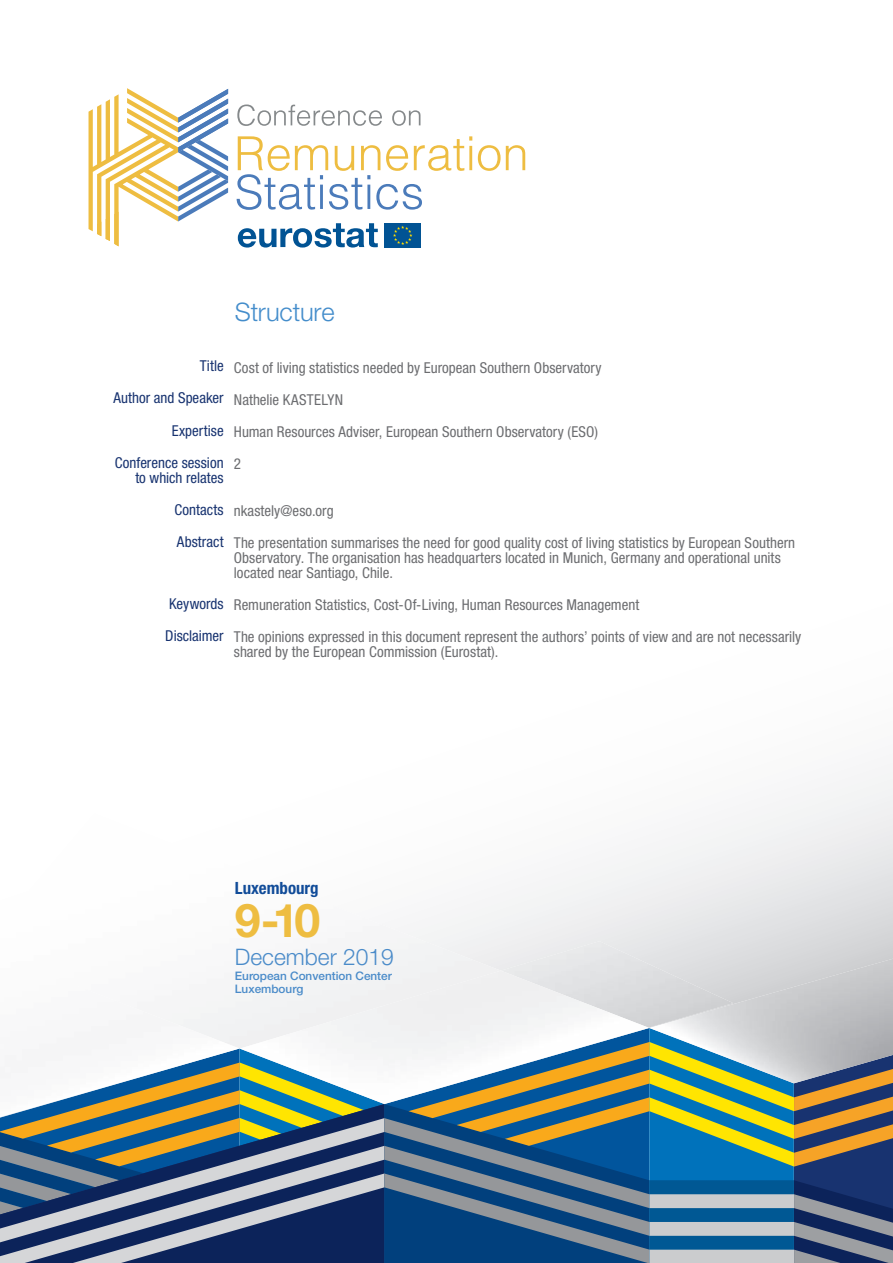
<style>
.page{position:relative;width:893px;height:1263px;background:#fff}
.page>*{position:absolute;margin:0;border:0;box-sizing:border-box;transform-origin:0 0}
.t1{font:700 46.5px "Helvetica Neue LT Std";color:#eebd41}
.t2{font:300 25.5px "Helvetica Neue LT Std";letter-spacing:-.005em;color:#448dcb}
.t3{font:300 22.8px "Helvetica Neue LT Std";color:#4a8bc9}
.t4{font:700 condensed 16.95px "Helvetica Neue LT Std";color:#114c99}
.t5{font:condensed 15px/32px "Helvetica Neue LT Std";color:#6c6d70}
.t6{font:condensed 15px/32px "Helvetica Neue LT Std";letter-spacing:.005em;color:#183370;text-align:right}
.t7{font:500 11.7px/12.5px "Helvetica Neue LT Std";color:#4a8bc9}
</style>
<div class="page">
<svg style="left:649px;top:772px;width:244px;height:187px"></svg>
<svg style="left:0;top:1083px;width:893px;height:180px;background:#506d81"></svg>
<img style="left:0;top:1048px;width:240px;height:70px">
<img style="left:733px;top:959px;width:160px;height:124px">
<img style="left:794px;top:1055px;width:99px;height:28px">
<img style="left:240px;top:941px;width:493px;height:150px">
<img style="left:240px;top:971px;width:408px;height:133px">
<img style="left:352px;top:1091px;width:32px;height:13px">
<svg style="left:238px;top:223px;width:140px;height:25px"></svg>
<div style="left:384px;top:223px;width:37px;height:25px;background:#015394"></div>
<svg style="left:393px;top:226px;width:19px;height:19px"></svg>
<svg style="left:478px;top:145px;width:47px;height:26px"></svg>
<svg style="left:237px;top:136px;width:235px;height:74px"></svg>
<svg style="left:237px;top:104px;width:145px;height:22px"></svg>
<svg style="left:392px;top:110px;width:28px;height:16px"></svg>
<svg style="left:89px;top:88px;width:139px;height:158px"></svg>
<h2 class="t2" style="left:235px;top:296px;width:101px">Structure</h2>
<p class="t6" style="left:113px;top:350px;width:112px">Title<br>Author and Speaker<br>Expertise<br>Conference session</p>
<p class="t6" style="left:174px;top:461px;width:51px;text-align:justify;text-indent:-39px">to which relates Contacts Abstract</p>
<p class="t6" style="left:165px;top:587px;width:60px;text-align:left">Keywords<br>Disclaimer</p>
<p class="t5" style="left:234px;top:352px;width:369px">Cost of living statistics needed by European Southern Observatory Nathelie KASTELYN<br>Human Resources Adviser, European Southern Observatory (ESO)<br>2</p>
<p class="t5" style="left:234px;top:495px;width:563px">nkastely@eso.org<br>The presentation summarises the need for good quality cost of living statistics by European Southern</p>
<p class="t5" style="left:234px;top:550px;width:548px;line-height:15px">Observatory. The organisation has headquarters located in Munich, Germany and operational units located near Santiago, Chile.</p>
<p class="t5" style="left:234px;top:589px;width:569px">Remuneration Statistics, Cost-Of-Living, Human Resources Management<br>The opinions expressed in this document represent the authors’ points of view and are not necessarily</p>
<p class="t5" style="left:234px;top:636px;width:266px">shared by the European Commission (Eurostat).</p>
<p class="t4" style="left:235px;top:878px;width:85px">Luxembourg</p>
<h1 class="t1" style="left:235px;top:892px;width:87px">9-10</h1>
<h3 class="t3" style="left:235px;top:942px;width:161px">December 2019</h3>
<p class="t7" style="left:235px;top:969px;width:158px">European Convention Center<br>Luxembourg</p>
</div>
